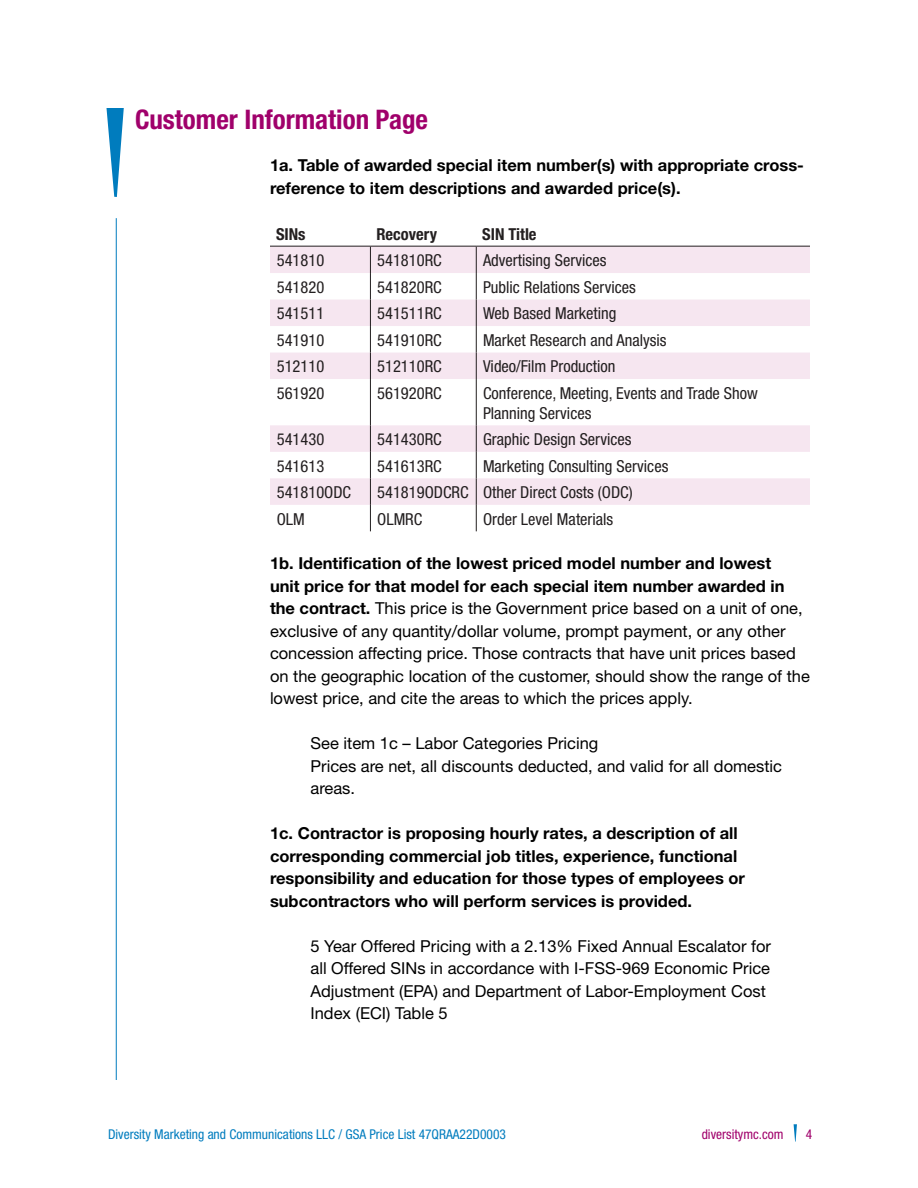
<style>
.page{position:relative;width:918px;height:1188px;background:#fff}
.page>*{position:absolute;margin:0;border:0;box-sizing:border-box;transform-origin:0 0}
.subhead{font:700 condensed 27px "Helvetica Neue";color:#a0006b}
.text{font:16.5px/22.5px "Helvetica Neue";color:#000}
.table_text{font:condensed 16.5px/19.8px "Helvetica Neue";color:#231f20}
.indented_text{font:16.5px/22.5px "Helvetica Neue";color:#000}
.text-2{font:700 16.5px/22.5px "Helvetica Neue";color:#000}
.bold_text{font:700 16.5px/22.5px "Helvetica Neue";color:#000}
.t1{font:700 condensed 16.5px "Helvetica Neue";color:#231f20}
.t2{font:condensed 13.5px "Helvetica Neue";color:#007cbe}
.t3{font:condensed 13.5px "Helvetica Neue";color:#a0006b}
.s1{font-weight:700}
</style>
<div class="page">
<svg style="left:794px;top:1124px;width:3px;height:18px"></svg>
<svg style="left:270px;top:247px;width:540px;height:258px;fill:#f7e9f2"></svg>
<hr style="left:270px;top:246px;width:100px;height:1px;background:#231f20">
<hr style="left:370px;top:246px;width:106px;height:1px;background:#231f20">
<hr style="left:476px;top:246px;width:334px;height:1px;background:#231f20">
<svg style="left:370px;top:247px;width:1px;height:132px"></svg>
<svg style="left:476px;top:247px;width:1px;height:132px"></svg>
<hr style="left:370px;top:379px;width:1px;height:46px;background:#231f20">
<hr style="left:476px;top:379px;width:1px;height:46px;background:#231f20">
<svg style="left:370px;top:425px;width:1px;height:106px"></svg>
<svg style="left:476px;top:425px;width:1px;height:106px"></svg>
<svg style="left:106px;top:108px;width:18px;height:89px"></svg>
<hr style="left:116px;top:218px;width:1px;height:862px;background:#007cbe">
<p class="subhead" style="left:135px;top:103px;width:295px">Customer Information Page</p>
<p class="bold_text" style="left:270px;top:154px;width:535px">1a. Table of awarded special item number(s) with appropriate cross&shy;reference to item descriptions and awarded price(s).</p>
<p class="t1" style="left:276px;top:224px;width:31px">SINs</p>
<p class="t1" style="left:376px;top:224px;width:62px">Recovery</p>
<p class="t1" style="left:482px;top:224px;width:56px">SIN Title</p>
<p class="table_text" style="left:277px;top:250px;width:49px">541810</p>
<p class="table_text" style="left:377px;top:250px;width:66px">541810RC</p>
<p class="table_text" style="left:483px;top:250px;width:125px">Advertising Services</p>
<p class="table_text" style="left:277px;top:277px;width:49px">541820</p>
<p class="table_text" style="left:377px;top:277px;width:66px">541820RC</p>
<p class="table_text" style="left:483px;top:277px;width:154px">Public Relations Services</p>
<p class="table_text" style="left:277px;top:303px;width:49px">541511</p>
<p class="table_text" style="left:377px;top:303px;width:66px">541511RC</p>
<p class="table_text" style="left:483px;top:303px;width:135px">Web Based Marketing</p>
<p class="table_text" style="left:277px;top:330px;width:49px">541910</p>
<p class="table_text" style="left:377px;top:330px;width:66px">541910RC</p>
<p class="table_text" style="left:483px;top:330px;width:185px">Market Research and Analysis</p>
<p class="table_text" style="left:277px;top:356px;width:49px">512110</p>
<p class="table_text" style="left:377px;top:356px;width:66px">512110RC</p>
<p class="table_text" style="left:483px;top:356px;width:134px">Video/Film Production</p>
<p class="table_text" style="left:277px;top:383px;width:49px">561920</p>
<p class="table_text" style="left:377px;top:383px;width:66px">561920RC</p>
<p class="table_text" style="left:483px;top:383px;width:276px">Conference, Meeting, Events and Trade Show<br>Planning Services</p>
<p class="table_text" style="left:277px;top:429px;width:49px">541430</p>
<p class="table_text" style="left:377px;top:429px;width:66px">541430RC</p>
<p class="table_text" style="left:483px;top:429px;width:150px">Graphic Design Services</p>
<p class="table_text" style="left:277px;top:456px;width:49px">541613</p>
<p class="table_text" style="left:377px;top:456px;width:66px">541613RC</p>
<p class="table_text" style="left:483px;top:456px;width:187px">Marketing Consulting Services</p>
<p class="table_text" style="left:277px;top:482px;width:76px">541810ODC</p>
<p class="table_text" style="left:377px;top:482px;width:93px">541819ODCRC</p>
<p class="table_text" style="left:483px;top:482px;width:151px">Other Direct Costs (ODC)</p>
<p class="table_text" style="left:277px;top:509px;width:30px">OLM</p>
<p class="table_text" style="left:377px;top:509px;width:47px">OLMRC</p>
<p class="table_text" style="left:483px;top:509px;width:132px">Order Level Materials</p>
<p class="text" style="left:270px;top:552px;width:542px"><span class="s1">1b. Identification of the lowest priced model number and lowest<br>unit price for that model for each special item number awarded in the contract.</span> This price is the Government price based on a unit of one, exclusive of any quantity/dollar volume, prompt payment, or any other concession affecting price. Those contracts that have unit prices based on the geographic location of the customer, should show the range of the lowest price, and cite the areas to which the prices apply.</p>
<p class="indented_text" style="left:310px;top:732px;width:289px">See item 1c – Labor Categories Pricing</p>
<p class="indented_text" style="left:310px;top:755px;width:473px">Prices are net, all discounts deducted, and valid for all domestic areas.</p>
<p class="text-2" style="left:270px;top:822px;width:477px">1c. Contractor is proposing hourly rates, a description of all corresponding commercial job titles, experience, functional responsibility and education for those types of employees or subcontractors who will perform services is provided.</p>
<p class="indented_text" style="left:310px;top:935px;width:462px">5 Year Offered Pricing with a 2. 13% Fixed Annual Escalator for all Offered SINs in accordance with I-FSS-969 Economic Price Adjustment (EPA) and Department of Labor-Employment Cost Index (ECI) Table 5</p>
<p class="t2" style="left:108px;top:1127px;width:400px">Diversity Marketing and Communications LLC / GSA Price List 47QRAA22D0003</p>
<p class="t3" style="left:702px;top:1127px;width:83px">diversitymc.com</p>
<p class="t3" style="left:806px;top:1127px;width:8px">4</p>
</div>
